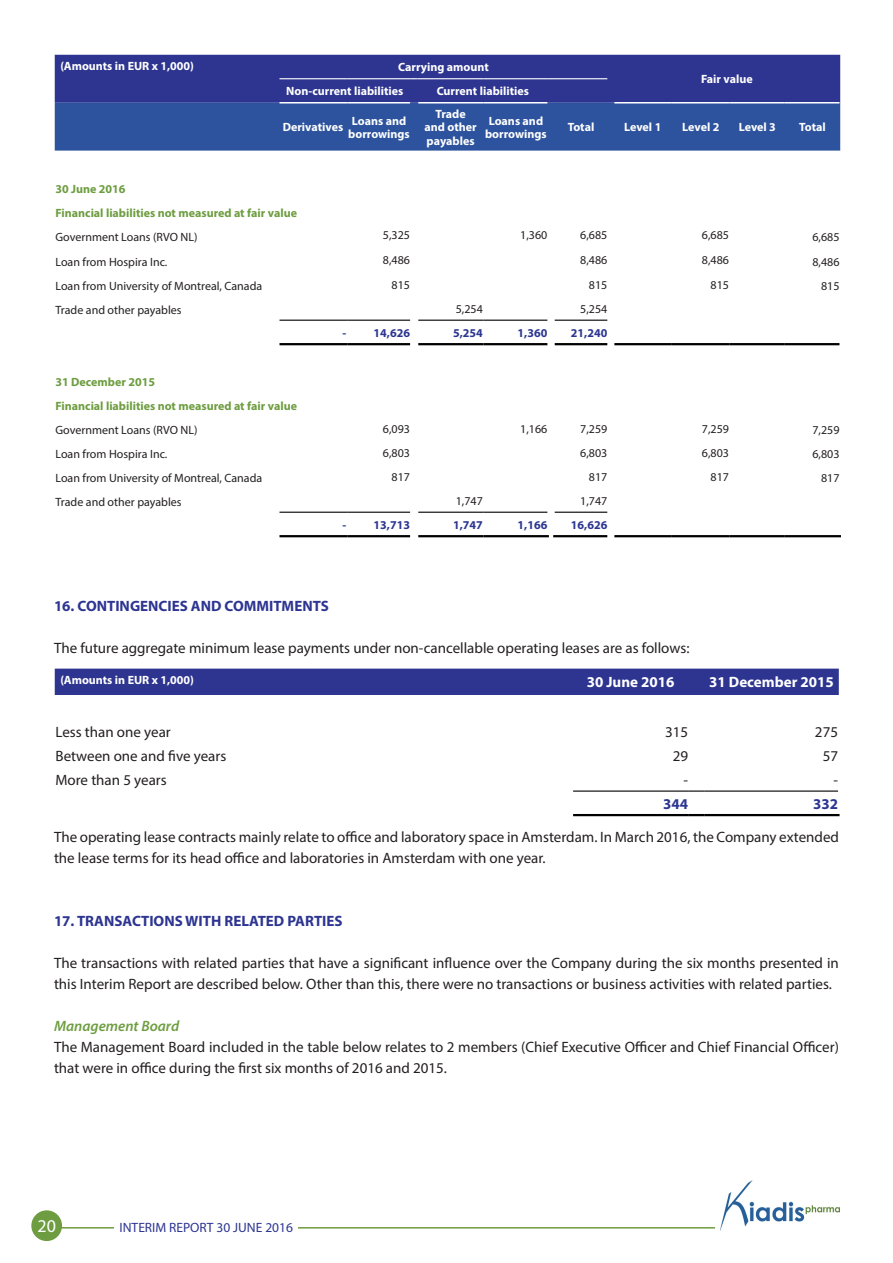
<style>
.page{position:relative;width:893px;height:1263px;background:#fff}
.page>*{position:absolute;margin:0;border:0;box-sizing:border-box;transform-origin:0 0}
.t1{font:18px "Myriad Pro";color:#fff}
.t2{font:15px/21px "Myriad Pro";color:#231f20}
.t3{font:700 15px "Myriad Pro";color:#2d3591}
.t4{font:700 15px "Myriad Pro";color:#fff}
.t5{font:italic 600 15px "Myriad Pro";color:#6d9d40}
.t6{font:700 15px "Myriad Pro";color:#2c3691}
.t7{font:13.5px "Myriad Pro";color:#2d3591}
.t8{font:12px "Myriad Pro";color:#231f20}
.t9{font:700 12px/13.5px "Myriad Pro";color:#fff}
.t10{font:700 12px "Myriad Pro";color:#6d9d40}
.t11{font:700 12px "Myriad Pro";color:#2c3691}
</style>
<div class="page">
<hr style="left:47px;top:1227px;width:668px;height:1px;background:#6d9d40">
<div style="left:114px;top:1215px;width:184px;height:21px;background:#fff"></div>
<div style="left:32px;top:1211px;width:29px;height:29px;background:#6d9d40;border-radius:50%"></div>
<div style="left:31px;top:1210px;width:31px;height:31px;border:2px solid #6d9d40;border-radius:50%"></div>
<img style="left:720px;top:1181px;width:119px;height:49px">
<hr style="left:279px;top:320px;width:68px;height:1px;background:#000">
<hr style="left:347px;top:320px;width:63px;height:1px;background:#000">
<hr style="left:279px;top:343px;width:68px;height:2px;background:#000">
<hr style="left:347px;top:343px;width:63px;height:2px;background:#000">
<hr style="left:418px;top:320px;width:66px;height:1px;background:#000">
<hr style="left:484px;top:320px;width:63px;height:1px;background:#000">
<hr style="left:555px;top:320px;width:52px;height:1px;background:#000">
<hr style="left:418px;top:343px;width:66px;height:2px;background:#000">
<hr style="left:484px;top:343px;width:63px;height:2px;background:#000">
<hr style="left:555px;top:343px;width:52px;height:2px;background:#000">
<hr style="left:614px;top:343px;width:58px;height:2px;background:#000">
<hr style="left:672px;top:343px;width:58px;height:2px;background:#000">
<hr style="left:730px;top:343px;width:55px;height:2px;background:#000">
<hr style="left:785px;top:343px;width:54px;height:2px;background:#000">
<hr style="left:279px;top:512px;width:68px;height:1px;background:#000">
<hr style="left:347px;top:512px;width:63px;height:1px;background:#000">
<hr style="left:279px;top:535px;width:68px;height:2px;background:#000">
<hr style="left:347px;top:535px;width:63px;height:2px;background:#000">
<hr style="left:418px;top:512px;width:66px;height:1px;background:#000">
<hr style="left:484px;top:512px;width:63px;height:1px;background:#000">
<hr style="left:555px;top:512px;width:52px;height:1px;background:#000">
<hr style="left:418px;top:535px;width:66px;height:2px;background:#000">
<hr style="left:484px;top:535px;width:65px;height:2px;background:#000">
<hr style="left:553px;top:535px;width:54px;height:2px;background:#000">
<hr style="left:614px;top:535px;width:58px;height:2px;background:#000">
<hr style="left:672px;top:535px;width:58px;height:2px;background:#000">
<hr style="left:730px;top:535px;width:55px;height:2px;background:#000">
<hr style="left:785px;top:535px;width:56px;height:2px;background:#000">
<svg style="left:55px;top:55px;width:785px;height:96px;background:#2f4597"></svg>
<hr style="left:554px;top:78px;width:53px;height:1px;background:#fff">
<hr style="left:614px;top:102px;width:58px;height:2px;background:#fff">
<hr style="left:672px;top:102px;width:58px;height:2px;background:#fff">
<hr style="left:730px;top:102px;width:55px;height:2px;background:#fff">
<hr style="left:785px;top:102px;width:54px;height:2px;background:#fff">
<hr style="left:279px;top:102px;width:68px;height:2px;background:#fff">
<hr style="left:347px;top:102px;width:63px;height:2px;background:#fff">
<hr style="left:418px;top:102px;width:66px;height:2px;background:#fff">
<hr style="left:484px;top:102px;width:63px;height:2px;background:#fff">
<div style="left:55px;top:669px;width:784px;height:26px;background:#2e3590"></div>
<hr style="left:573px;top:790px;width:116px;height:2px;background:#000">
<svg style="left:689px;top:790px;width:15px;height:2px"></svg>
<hr style="left:704px;top:790px;width:134px;height:2px;background:#000">
<hr style="left:573px;top:814px;width:116px;height:2px;background:#000">
<svg style="left:689px;top:814px;width:15px;height:2px"></svg>
<hr style="left:704px;top:814px;width:135px;height:2px;background:#000">
<p class="t9" style="left:60px;top:59px;width:135px">(Amounts in EUR x 1,000)</p>
<p class="t9" style="left:398px;top:60px;width:92px">Carrying amount</p>
<p class="t9" style="left:701px;top:72px;width:53px">Fair value</p>
<p class="t9" style="left:286px;top:84px;width:119px">Non-current liabilities</p>
<p class="t9" style="left:437px;top:84px;width:94px">Current liabilities</p>
<p class="t9" style="left:283px;top:120px;width:62px">Derivatives</p>
<p class="t9" style="left:348px;top:113px;width:63px">Loans and borrowings</p>
<p class="t9" style="left:424px;top:107px;width:54px;text-align:center">Trade and other payables</p>
<p class="t9" style="left:485px;top:113px;width:63px">Loans and borrowings</p>
<p class="t9" style="left:568px;top:120px;width:28px">Total</p>
<p class="t9" style="left:624px;top:120px;width:39px">Level 1</p>
<p class="t9" style="left:682px;top:120px;width:39px">Level 2</p>
<p class="t9" style="left:739px;top:120px;width:39px">Level 3</p>
<p class="t9" style="left:799px;top:120px;width:28px">Total</p>
<p class="t10" style="left:56px;top:181px;width:72px">30 June 2016</p>
<p class="t10" style="left:56px;top:205px;width:243px">Financial liabilities not measured at fair value</p>
<p class="t8" style="left:56px;top:229px;width:144px">Government Loans (RVO NL)</p>
<p class="t8" style="left:383px;top:228px;width:29px">5,325</p>
<p class="t8" style="left:520px;top:228px;width:29px">1,360</p>
<p class="t8" style="left:580px;top:228px;width:29px">6,685</p>
<p class="t8" style="left:702px;top:228px;width:29px">6,685</p>
<p class="t8" style="left:812px;top:229px;width:29px">6,685</p>
<p class="t8" style="left:56px;top:255px;width:113px">Loan from Hospira Inc.</p>
<p class="t8" style="left:383px;top:253px;width:29px">8,486</p>
<p class="t8" style="left:580px;top:253px;width:29px">8,486</p>
<p class="t8" style="left:702px;top:253px;width:29px">8,486</p>
<p class="t8" style="left:812px;top:255px;width:29px">8,486</p>
<p class="t8" style="left:56px;top:279px;width:208px">Loan from University of Montreal, Canada</p>
<p class="t8" style="left:392px;top:277px;width:20px">815</p>
<p class="t8" style="left:589px;top:277px;width:20px">815</p>
<p class="t8" style="left:711px;top:277px;width:20px">815</p>
<p class="t8" style="left:821px;top:279px;width:20px">815</p>
<p class="t8" style="left:56px;top:303px;width:128px">Trade and other payables</p>
<p class="t8" style="left:456px;top:301px;width:29px">5,254</p>
<p class="t8" style="left:580px;top:301px;width:29px">5,254</p>
<p class="t11" style="left:343px;top:325px;width:5px">-</p>
<p class="t11" style="left:374px;top:325px;width:38px">14,626</p>
<p class="t11" style="left:453px;top:325px;width:31px">5,254</p>
<p class="t11" style="left:518px;top:325px;width:31px">1,360</p>
<p class="t11" style="left:571px;top:325px;width:38px">21,240</p>
<p class="t10" style="left:56px;top:374px;width:101px">31 December 2015</p>
<p class="t10" style="left:56px;top:398px;width:243px">Financial liabilities not measured at fair value</p>
<p class="t8" style="left:56px;top:423px;width:144px">Government Loans (RVO NL)</p>
<p class="t8" style="left:383px;top:421px;width:29px">6,093</p>
<p class="t8" style="left:520px;top:421px;width:29px">1,166</p>
<p class="t8" style="left:580px;top:421px;width:29px">7,259</p>
<p class="t8" style="left:702px;top:421px;width:29px">7,259</p>
<p class="t8" style="left:812px;top:423px;width:29px">7,259</p>
<p class="t8" style="left:56px;top:447px;width:113px">Loan from Hospira Inc.</p>
<p class="t8" style="left:383px;top:445px;width:29px">6,803</p>
<p class="t8" style="left:580px;top:445px;width:29px">6,803</p>
<p class="t8" style="left:702px;top:445px;width:29px">6,803</p>
<p class="t8" style="left:812px;top:447px;width:29px">6,803</p>
<p class="t8" style="left:56px;top:471px;width:208px">Loan from University of Montreal, Canada</p>
<p class="t8" style="left:392px;top:469px;width:20px">817</p>
<p class="t8" style="left:589px;top:469px;width:20px">817</p>
<p class="t8" style="left:711px;top:469px;width:20px">817</p>
<p class="t8" style="left:821px;top:471px;width:20px">817</p>
<p class="t8" style="left:56px;top:495px;width:128px">Trade and other payables</p>
<p class="t8" style="left:456px;top:493px;width:29px">1,747</p>
<p class="t8" style="left:580px;top:493px;width:29px">1,747</p>
<p class="t11" style="left:343px;top:517px;width:5px">-</p>
<p class="t11" style="left:374px;top:517px;width:38px">13,713</p>
<p class="t11" style="left:453px;top:517px;width:31px">1,747</p>
<p class="t11" style="left:518px;top:517px;width:31px">1,166</p>
<p class="t11" style="left:571px;top:517px;width:38px">16,626</p>
<p class="t3" style="left:54px;top:596px;width:276px">16. CONTINGENCIES AND COMMITMENTS</p>
<p class="t2" style="left:54px;top:637px;width:637px">The future aggregate minimum lease payments under non-cancellable operating leases are as follows:</p>
<p class="t9" style="left:60px;top:672px;width:135px">(Amounts in EUR x 1,000)</p>
<p class="t4" style="left:587px;top:673px;width:89px">30 June 2016</p>
<p class="t4" style="left:709px;top:673px;width:126px">31 December 2015</p>
<p class="t2" style="left:56px;top:721px;width:117px">Less than one year</p>
<p class="t2" style="left:665px;top:721px;width:25px">315</p>
<p class="t2" style="left:815px;top:721px;width:25px">275</p>
<p class="t2" style="left:56px;top:745px;width:172px">Between one and five years</p>
<p class="t2" style="left:673px;top:745px;width:17px">29</p>
<p class="t2" style="left:823px;top:745px;width:17px">57</p>
<p class="t2" style="left:56px;top:769px;width:113px">More than 5 years</p>
<p class="t2" style="left:683px;top:769px;width:6px">-</p>
<p class="t2" style="left:833px;top:769px;width:6px">-</p>
<p class="t6" style="left:663px;top:794px;width:26px">344</p>
<p class="t6" style="left:813px;top:794px;width:26px">332</p>
<p class="t2" style="left:54px;top:826px;width:787px">The operating lease contracts mainly relate to office and laboratory space in Amsterdam. In March 2016, the Company extended the lease terms for its head office and laboratories in Amsterdam with one year.</p>
<p class="t3" style="left:54px;top:911px;width:290px">17. TRANSACTIONS WITH RELATED PARTIES</p>
<p class="t2" style="left:54px;top:952px;width:786px">The transactions with related parties that have a significant influence over the Company during the six months presented in this Interim Report are described below. Other than this, there were no transactions or business activities with related parties.</p>
<p class="t5" style="left:54px;top:1017px;width:127px">Management Board</p>
<p class="t2" style="left:54px;top:1036px;width:786px">The Management Board included in the table below relates to 2 members (Chief Executive Officer and Chief Financial Officer) that were in office during the first six months of 2016 and 2015.</p>
<p class="t1" style="left:37px;top:1215px;width:20px">20</p>
<p class="t7" style="left:120px;top:1219px;width:175px">INTERIM REPORT 30 JUNE 2016</p>
</div>
